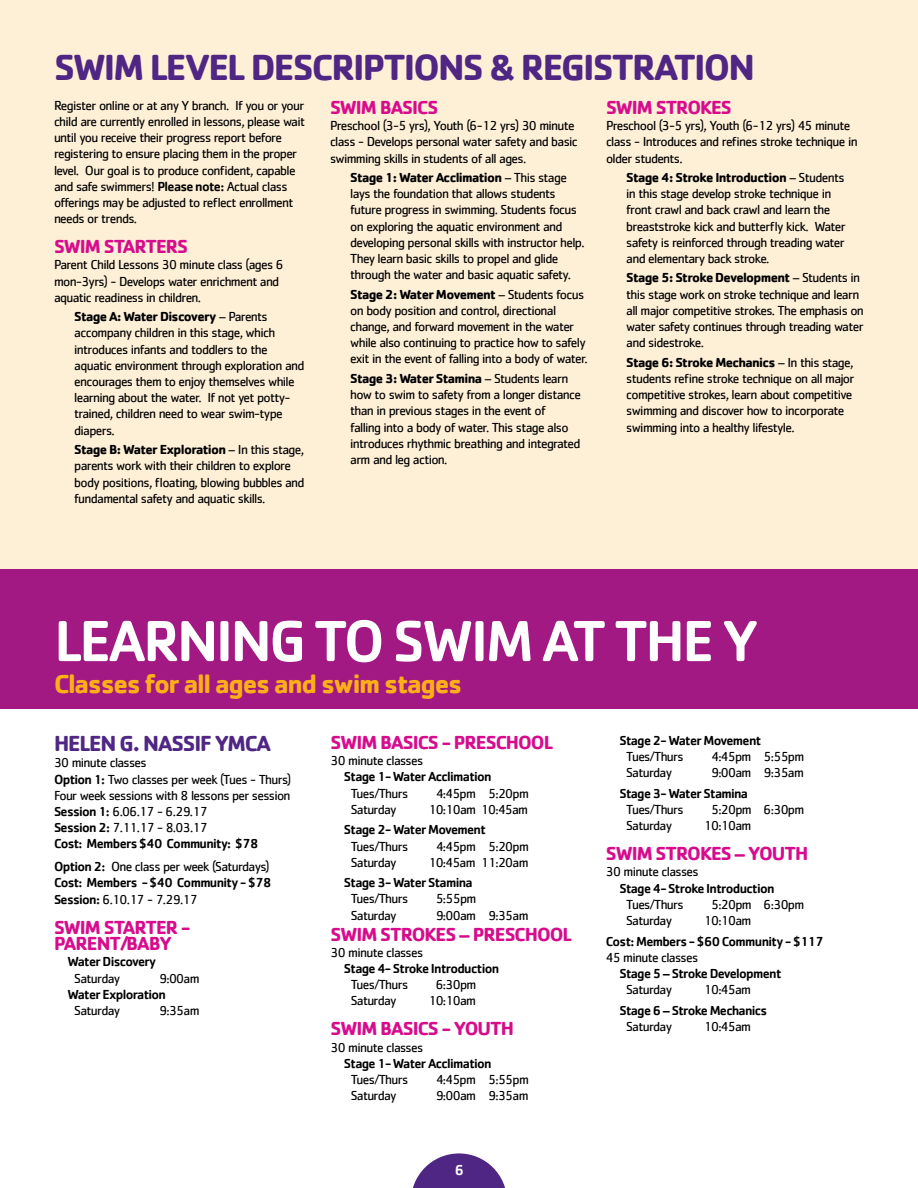
<style>
.page{position:relative;width:918px;height:1188px;background:#fff}
.page>*{position:absolute;margin:0;border:0;box-sizing:border-box;transform-origin:0 0}
.t1{font:500 60px "Cachet";letter-spacing:-.05em;color:#fff}
.t2{font:700 37.5px "Cachet";letter-spacing:-.05em;color:#4f2683}
.t3{font:700 27px "Cachet";letter-spacing:-.05em;color:#fcaf17}
.t4{font:700 22.5px "Cachet";letter-spacing:-.05em;color:#4f2683}
.t5{font:700 19.5px/16.5px "Cachet";letter-spacing:-.05em;color:#d60c8c}
.t6{font:500 15px "Cachet";color:#fff}
.t7{font:13.5px/16.2px "Cachet";letter-spacing:-.05em;color:#000}
.t8{font:500 13.5px/16.2px "Cachet";letter-spacing:-.05em;color:#000}
.s1{font-weight:500}
.s2{font-weight:700}
.s3{font-weight:400}
</style>
<div class="page">
<svg style="left:413px;top:1153px;width:92px;height:35px"></svg>
<div style="left:0;top:0;width:918px;height:576px;background:#feefd7"></div>
<div style="left:0;top:569px;width:918px;height:139px;background:#a21984"></div>
<h2 class="t2" style="left:54px;top:43px;width:703px">SWIM LEVEL DESCRIPTIONS &amp; REGISTRATION</h2>
<p class="t7" style="left:54px;top:97px;width:253px">Register online or at any Y branch. If you or your child are currently enrolled in lessons, please wait until you receive their progress report before registering to ensure placing them in the proper level. Our goal is to produce confident, capable and safe swimmers! <span class="s1">Please note:</span> Actual class offerings may be adjusted to reflect enrollment needs or trends.</p>
<h3 class="t5" style="left:54px;top:238px;width:136px">SWIM STARTERS</h3>
<p class="t7" style="left:54px;top:257px;width:231px">Parent Child Lessons 30 minute class (ages 6 mon-3yrs) - Develops water enrichment and aquatic readiness in children.</p>
<p class="t7" style="left:74px;top:308px;width:232px"><span class="s2">Stage A: Water Discovery</span> – Parents accompany children in this stage, which introduces infants and toddlers to the aquatic environment through exploration and encourages them to enjoy themselves while learning about the water. If not yet potty&shy;trained, children need to wear swim-type diapers.</p>
<p class="t7" style="left:74px;top:441px;width:232px"><span class="s2">Stage B: Water Exploration</span> – In this stage, parents work with their children to explore body positions, floating, blowing bubbles and fundamental safety and aquatic skills.</p>
<h3 class="t5" style="left:330px;top:98px;width:110px">SWIM BASICS</h3>
<p class="t7" style="left:330px;top:117px;width:249px">Preschool (3-5 yrs), Youth (6-12 yrs) 30 minute class - Develops personal water safety and basic swimming skills in students of all ages.</p>
<p class="t7" style="left:350px;top:169px;width:236px"><span class="s2">Stage 1: Water Acclimation</span> – This stage lays the foundation that allows students future progress in swimming. Students focus on exploring the aquatic environment and developing personal skills with instructor help.<br>They learn basic skills to propel and glide through the water and basic aquatic safety.</p>
<p class="t7" style="left:350px;top:286px;width:239px"><span class="s2">Stage 2: Water Movement</span> – Students focus on body position and control, directional change, and forward movement in the water while also continuing to practice how to safely exit in the event of falling into a body of water.</p>
<p class="t7" style="left:350px;top:370px;width:232px"><span class="s2">Stage 3: Water Stamina</span> – Students learn how to swim to safety from a longer distance than in previous stages in the event of<br>falling into a body of water. This stage also introduces rhythmic breathing and integrated arm and leg action.</p>
<h3 class="t5" style="left:606px;top:98px;width:127px">SWIM STROKES</h3>
<p class="t7" style="left:606px;top:117px;width:253px">Preschool (3-5 yrs), Youth (6-12 yrs) 45 minute class - Introduces and refines stroke technique in older students.</p>
<p class="t7" style="left:626px;top:169px;width:221px"><span class="s2">Stage 4: Stroke Introduction</span> – Students in this stage develop stroke technique in front crawl and back crawl and learn the breaststroke kick and butterfly kick. Water safety is reinforced through treading water and elementary back stroke.</p>
<p class="t7" style="left:626px;top:270px;width:239px"><span class="s2">Stage 5: Stroke Development</span> – Students in this stage work on stroke technique and learn all major competitive strokes. The emphasis on water safety continues through treading water and sidestroke.</p>
<p class="t7" style="left:626px;top:354px;width:230px"><span class="s2">Stage 6: Stroke Mechanics</span> – In this stage, students refine stroke technique on all major competitive strokes, learn about competitive swimming and discover how to incorporate swimming into a healthy lifestyle.</p>
<h1 class="t1" style="left:54px;top:604px;width:706px">LEARNING TO SWIM AT THE Y</h1>
<h3 class="t3" style="left:54px;top:666px;width:410px">Classes for all ages and swim stages</h3>
<h3 class="t4" style="left:54px;top:729px;width:219px">HELEN G. NASSIF YMCA</h3>
<p class="t7" style="left:54px;top:754px;width:239px">30 minute classes<br><span class="s1">Option 1:</span> Two classes per week (Tues - Thurs)<br>Four week sessions with 8 lessons per session<br><span class="s1">Session 1:</span> 6.06.17 - 6.29.17<br><span class="s1">Session 2:</span> 7.11.17 - 8.03.17<br><span class="s1">Cost: Members $40 Community: $78</span></p>
<p class="t8" style="left:54px;top:858px;width:219px">Option 2: <span class="s3">One class per week (Saturdays)<br></span>Cost: Members - $40 Community - $78<br>Session: <span class="s3">6.10.17 - 7.29.17</span></p>
<h3 class="t5" style="left:54px;top:918px;width:138px">SWIM STARTER -<br>PARENT/BABY</h3>
<p class="t8" style="left:68px;top:953px;width:90px">Water Discovery</p>
<p class="t7" style="left:74px;top:970px;width:47px">Saturday</p>
<p class="t7" style="left:159px;top:970px;width:42px">9:00am</p>
<p class="t8" style="left:68px;top:986px;width:100px">Water Exploration</p>
<p class="t7" style="left:74px;top:1002px;width:47px">Saturday</p>
<p class="t7" style="left:159px;top:1002px;width:42px">9:35am</p>
<h3 class="t5" style="left:330px;top:734px;width:224px">SWIM BASICS - PRESCHOOL</h3>
<p class="t7" style="left:330px;top:752px;width:94px">30 minute classes</p>
<p class="t8" style="left:344px;top:768px;width:149px">Stage 1- Water Acclimation</p>
<p class="t7" style="left:351px;top:785px;width:59px">Tues/Thurs</p>
<p class="t7" style="left:436px;top:785px;width:94px">4:45pm 5:20pm</p>
<p class="t7" style="left:351px;top:801px;width:47px">Saturday</p>
<p class="t7" style="left:428px;top:801px;width:101px">10:10am 10:45am</p>
<p class="t8" style="left:344px;top:821px;width:143px">Stage 2- Water Movement</p>
<p class="t7" style="left:351px;top:838px;width:59px">Tues/Thurs</p>
<p class="t7" style="left:436px;top:838px;width:94px">4:45pm 5:20pm</p>
<p class="t7" style="left:351px;top:854px;width:47px">Saturday</p>
<p class="t7" style="left:428px;top:854px;width:102px">10:45am 11:20am</p>
<p class="t8" style="left:344px;top:874px;width:130px">Stage 3- Water Stamina</p>
<p class="t7" style="left:351px;top:891px;width:59px">Tues/Thurs</p>
<p class="t7" style="left:436px;top:891px;width:42px">5:55pm</p>
<p class="t7" style="left:351px;top:907px;width:47px">Saturday</p>
<p class="t7" style="left:436px;top:907px;width:94px">9:00am 9:35am</p>
<h3 class="t5" style="left:330px;top:925px;width:243px">SWIM STROKES – PRESCHOOL</h3>
<p class="t7" style="left:330px;top:944px;width:94px">30 minute classes</p>
<p class="t8" style="left:344px;top:960px;width:157px">Stage 4- Stroke Introduction</p>
<p class="t7" style="left:351px;top:976px;width:59px">Tues/Thurs</p>
<p class="t7" style="left:436px;top:976px;width:42px">6:30pm</p>
<p class="t7" style="left:351px;top:992px;width:47px">Saturday</p>
<p class="t7" style="left:428px;top:992px;width:49px">10:10am</p>
<h3 class="t5" style="left:330px;top:1020px;width:185px">SWIM BASICS - YOUTH</h3>
<p class="t7" style="left:330px;top:1039px;width:94px">30 minute classes</p>
<p class="t8" style="left:344px;top:1055px;width:149px">Stage 1- Water Acclimation</p>
<p class="t7" style="left:351px;top:1071px;width:59px">Tues/Thurs</p>
<p class="t7" style="left:436px;top:1071px;width:94px">4:45pm 5:55pm</p>
<p class="t7" style="left:351px;top:1087px;width:47px">Saturday</p>
<p class="t7" style="left:436px;top:1087px;width:94px">9:00am 9:35am</p>
<p class="t6" style="left:455px;top:1160px;width:11px">6</p>
<p class="t8" style="left:619px;top:732px;width:143px">Stage 2- Water Movement</p>
<p class="t7" style="left:626px;top:748px;width:59px">Tues/Thurs</p>
<p class="t7" style="left:712px;top:748px;width:94px">4:45pm 5:55pm</p>
<p class="t7" style="left:626px;top:764px;width:47px">Saturday</p>
<p class="t7" style="left:711px;top:764px;width:94px">9:00am 9:35am</p>
<p class="t8" style="left:619px;top:785px;width:130px">Stage 3- Water Stamina</p>
<p class="t7" style="left:626px;top:801px;width:59px">Tues/Thurs</p>
<p class="t7" style="left:711px;top:801px;width:95px">5:20pm 6:30pm</p>
<p class="t7" style="left:626px;top:817px;width:47px">Saturday</p>
<p class="t7" style="left:704px;top:817px;width:49px">10:10am</p>
<h3 class="t5" style="left:606px;top:845px;width:204px">SWIM STROKES – YOUTH</h3>
<p class="t7" style="left:606px;top:864px;width:94px">30 minute classes</p>
<p class="t8" style="left:619px;top:880px;width:157px">Stage 4- Stroke Introduction</p>
<p class="t7" style="left:626px;top:896px;width:59px">Tues/Thurs</p>
<p class="t7" style="left:711px;top:896px;width:95px">5:20pm 6:30pm</p>
<p class="t7" style="left:626px;top:912px;width:47px">Saturday</p>
<p class="t7" style="left:704px;top:912px;width:49px">10:10am</p>
<p class="t8" style="left:606px;top:933px;width:220px">Cost: Members - $60 Community - $117</p>
<p class="t7" style="left:606px;top:949px;width:94px">45 minute classes</p>
<p class="t8" style="left:619px;top:965px;width:164px">Stage 5 – Stroke Development</p>
<p class="t7" style="left:626px;top:981px;width:47px">Saturday</p>
<p class="t7" style="left:704px;top:981px;width:49px">10:45am</p>
<p class="t8" style="left:619px;top:1002px;width:150px">Stage 6 – Stroke Mechanics</p>
<p class="t7" style="left:626px;top:1018px;width:47px">Saturday</p>
<p class="t7" style="left:704px;top:1018px;width:49px">10:45am</p>
</div>
